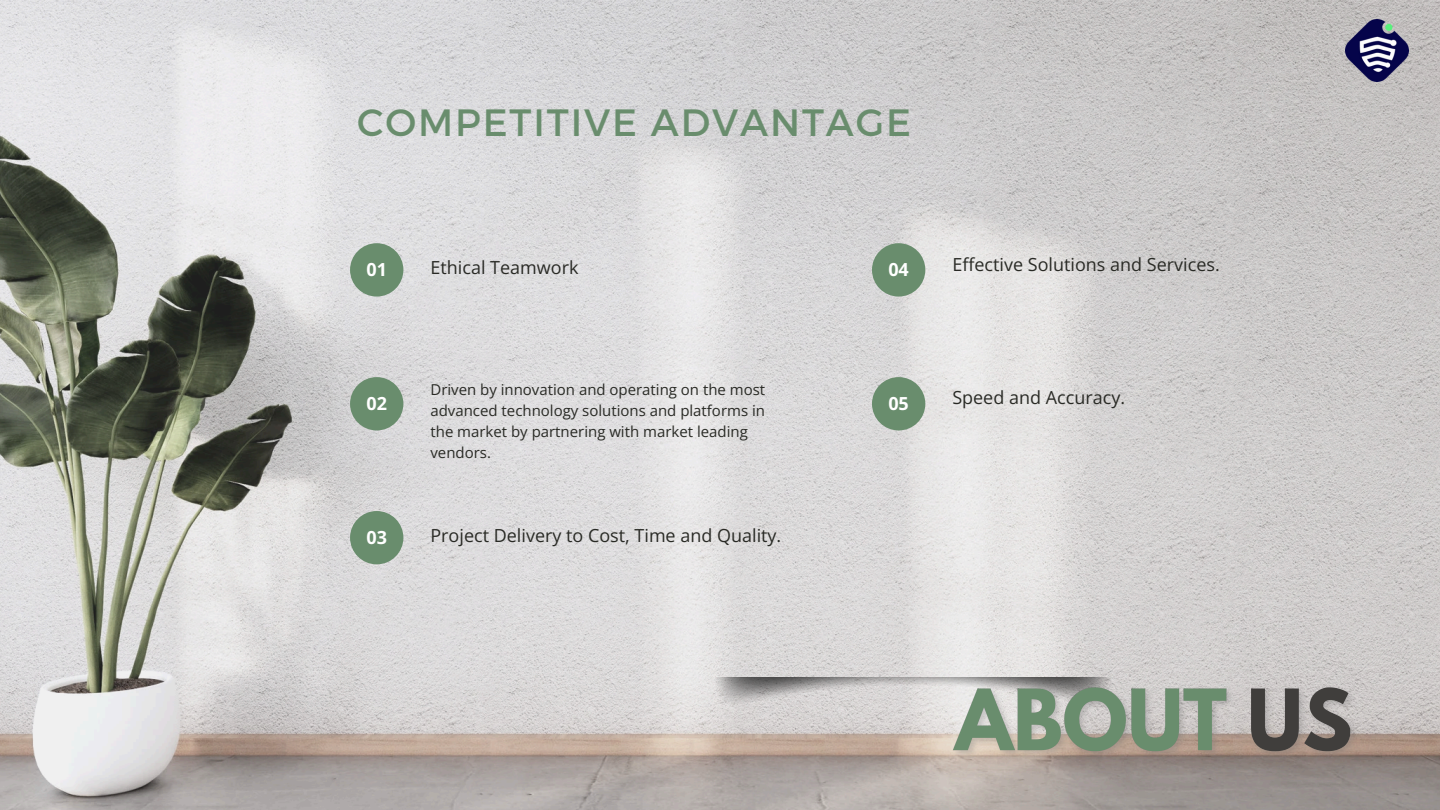
<style>
.page{position:relative;width:1440px;height:810px;background:#fff}
.page>*{position:absolute;margin:0;border:0;box-sizing:border-box;transform-origin:0 0}
.t1{font:38px "Montserrat";letter-spacing:.05em;color:#698d6d}
.t2{font:18px "Open Sans";color:#292a25}
.t3{font:700 18px "Open Sans";color:#fff}
.t4{font:15px/21px "Open Sans";color:#292a25}
</style>
<div class="page">
<img style="left:0;top:0;width:1440px;height:810px">
<img style="left:711px;top:677px;width:404px;height:30px">
<div style="left:350px;top:243px;width:53px;height:54px;background:#698d6d;border-radius:50%"></div>
<div style="left:350px;top:377px;width:53px;height:53px;background:#698d6d;border-radius:50%"></div>
<div style="left:350px;top:511px;width:53px;height:53px;background:#698d6d;border-radius:50%"></div>
<div style="left:872px;top:243px;width:53px;height:54px;background:#698d6d;border-radius:50%"></div>
<div style="left:872px;top:377px;width:53px;height:53px;background:#698d6d;border-radius:50%"></div>
<img style="left:947px;top:681px;width:416px;height:95px">
<img style="left:1346px;top:20px;width:63px;height:61px">
<h2 class="t1" style="left:357px;top:98px;width:556px">COMPETITIVE ADVANTAGE</h2>
<p class="t3" style="left:366px;top:257px;width:22px">01</p>
<p class="t2" style="left:430px;top:255px;width:150px">Ethical Teamwork</p>
<p class="t3" style="left:366px;top:391px;width:22px">02</p>
<h3 class="t4" style="left:430px;top:378px;width:336px">Driven by innovation and operating on the most advanced technology solutions and platforms in the market by partnering with market leading vendors.</h3>
<p class="t3" style="left:366px;top:525px;width:22px">03</p>
<h3 class="t2" style="left:430px;top:522px;width:352px">Project Delivery to Cost, Time and Quality.</h3>
<p class="t3" style="left:888px;top:257px;width:22px">04</p>
<p class="t2" style="left:952px;top:251px;width:269px">Effective Solutions and Services.</p>
<p class="t3" style="left:888px;top:391px;width:22px">05</p>
<h3 class="t2" style="left:952px;top:385px;width:174px">Speed and Accuracy.</h3>
</div>
